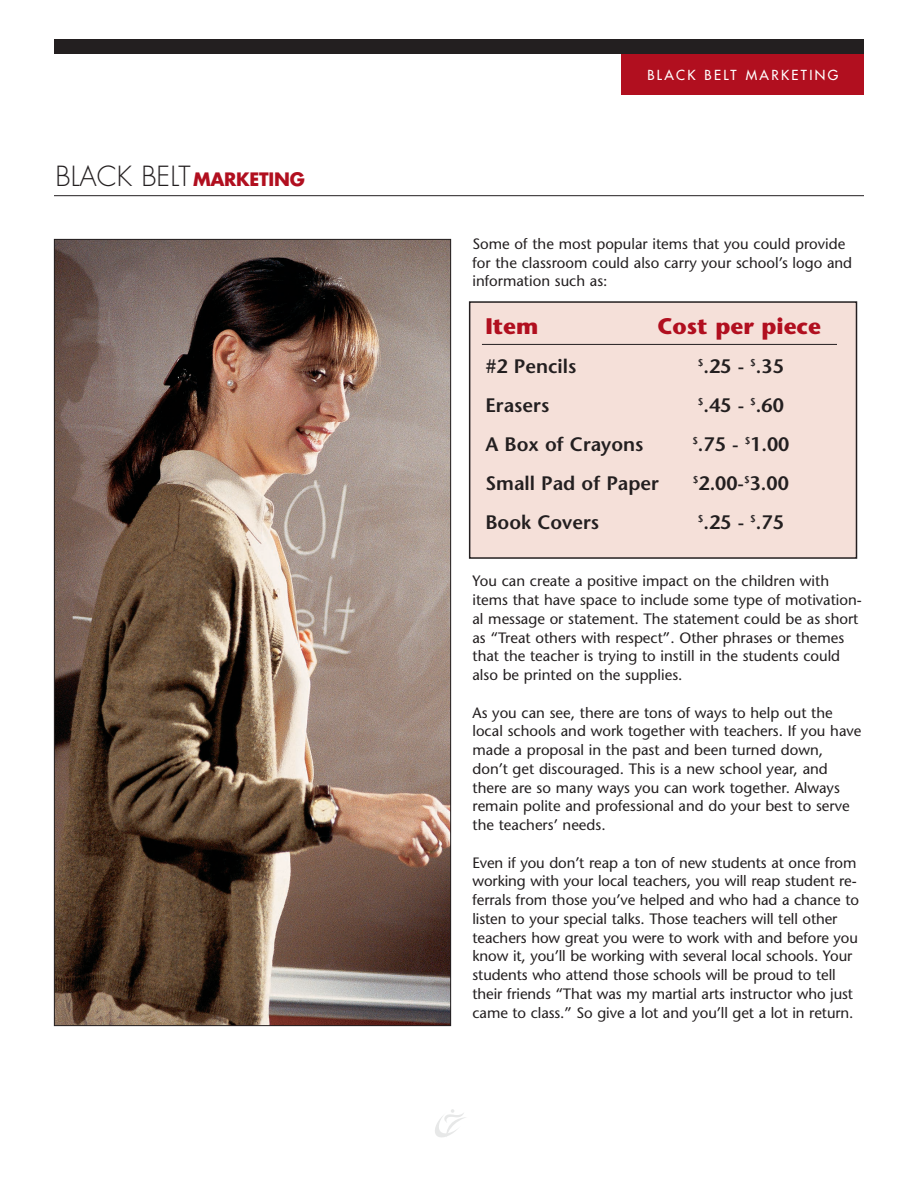
<style>
.page{position:relative;width:918px;height:1188px;background:#fff}
.page>*{position:absolute;margin:0;border:0;box-sizing:border-box;transform-origin:0 0}
.t1{font:300 27px "Futura";color:#231f20}
.t2{font:700 22.5px "Stone Sans";color:#b10f1f}
.t3{font:600 19.5px "Stone Sans";color:#231f20}
.t4{font:15px/18.8px "Stone Sans";color:#231f20}
.t5{font:13.5px "Futura";letter-spacing:.175em;color:#fff}
.s1{font-weight:700;font-size:18px;color:#b10f1f}
</style>
<div class="page">
<div style="left:621px;top:54px;width:243px;height:41px;background:#b10f1f"></div>
<div style="left:54px;top:40px;width:810px;height:14px;background:#231f20"></div>
<hr style="left:54px;top:195px;width:810px;height:1px;background:#231f20">
<img style="left:56px;top:241px;width:393px;height:783px">
<div style="left:470px;top:302px;width:386px;height:256px;background:#f5e0d9"></div>
<div style="left:469px;top:301px;width:388px;height:258px;border:2px solid #231f20"></div>
<hr style="left:482px;top:344px;width:355px;height:1px;background:#231f20">
<svg style="left:435px;top:1109px;width:31px;height:29px"></svg>
<h1 class="t1" style="left:56px;top:163px;width:251px">BLACK BELT<span class="s1">MARKETING</span></h1>
<p class="t5" style="left:647px;top:68px;width:193px">BLACK BELT MARKETING</p>
<p class="t4" style="left:472px;top:236px;width:381px">Some of the most popular items that you could provide for the classroom could also carry your school’s logo and information such as:</p>
<h2 class="t2" style="left:485px;top:318px;width:54px">Item</h2>
<h2 class="t2" style="left:658px;top:318px;width:165px">Cost per piece</h2>
<h3 class="t3" style="left:485px;top:359px;width:92px">#2 Pencils</h3>
<h3 class="t3" style="left:698px;top:359px;width:87px"><sup>$</sup>.25 - <sup>$</sup>.35</h3>
<h3 class="t3" style="left:485px;top:398px;width:65px">Erasers</h3>
<h3 class="t3" style="left:698px;top:398px;width:87px"><sup>$</sup>.45 - <sup>$</sup>.60</h3>
<h3 class="t3" style="left:485px;top:437px;width:160px">A Box of Crayons</h3>
<h3 class="t3" style="left:692px;top:437px;width:99px"><sup>$</sup>.75 - <sup>$</sup>1.00</h3>
<h3 class="t3" style="left:485px;top:476px;width:175px">Small Pad of Paper</h3>
<h3 class="t3" style="left:693px;top:476px;width:98px"><sup>$</sup>2.00-<sup>$</sup>3.00</h3>
<h3 class="t3" style="left:485px;top:515px;width:115px">Book Covers</h3>
<h3 class="t3" style="left:698px;top:515px;width:87px"><sup>$</sup>.25 - <sup>$</sup>.75</h3>
<p class="t4" style="left:472px;top:573px;width:391px">You can create a positive impact on the children with items that have space to include some type of motivation&shy;al message or statement. The statement could be as short as “Treat others with respect”. Other phrases or themes that the teacher is trying to instill in the students could also be printed on the supplies.</p>
<p class="t4" style="left:472px;top:705px;width:390px">As you can see, there are tons of ways to help out the local schools and work together with teachers. If you have made a proposal in the past and been turned down, don’t get discouraged. This is a new school year, and there are so many ways you can work together. Always remain polite and professional and do your best to serve the teachers’ needs.</p>
<p class="t4" style="left:472px;top:855px;width:388px">Even if you don’t reap a ton of new students at once from working with your local teachers, you will reap student re&shy;ferrals from those you’ve helped and who had a chance to listen to your special talks. Those teachers will tell other teachers how great you were to work with and before you know it, you’ll be working with several local schools. Your students who attend those schools will be proud to tell their friends “That was my martial arts instructor who just came to class.” So give a lot and you’ll get a lot in return.</p>
</div>
